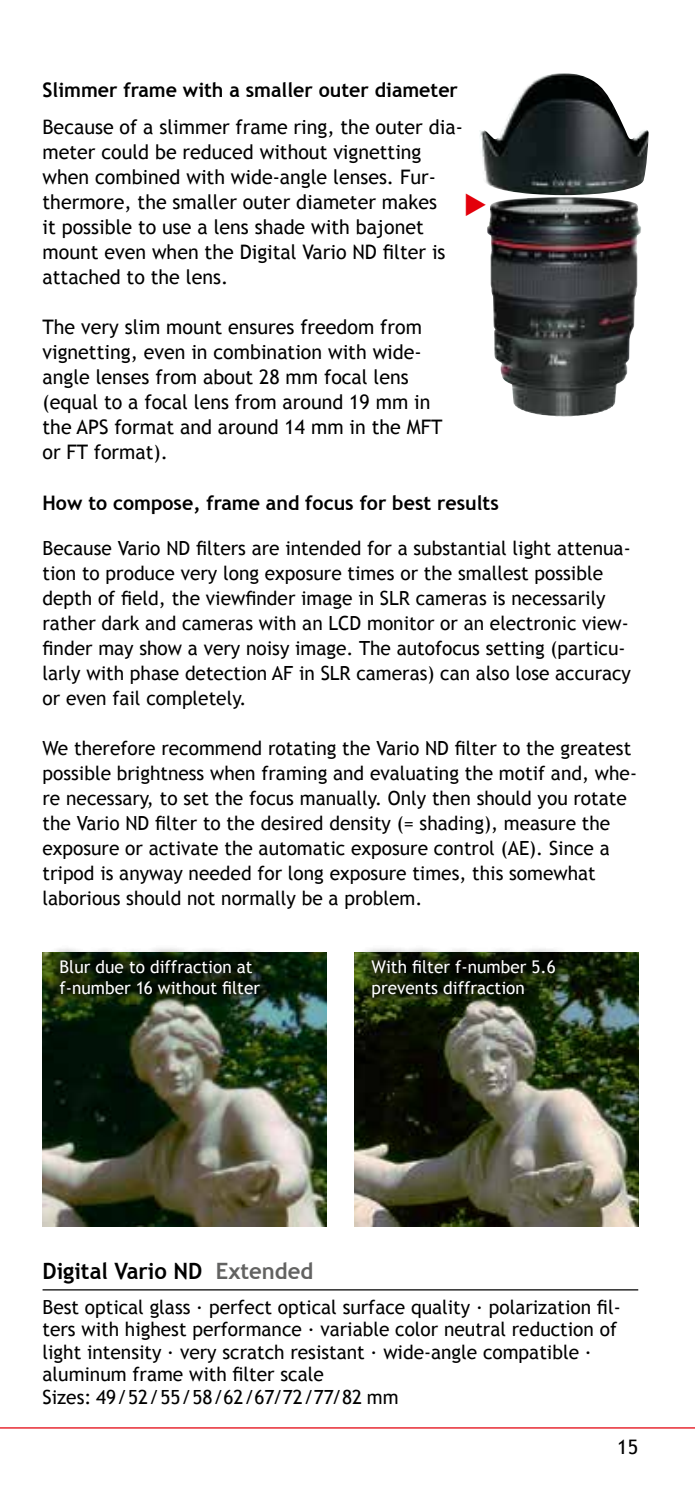
<style>
.page{position:relative;width:695px;height:1489px;background:#fff}
.page>*{position:absolute;margin:0;border:0;box-sizing:border-box;transform-origin:0 0}
.t1{font:700 22.5px "Trebuchet MS";color:#000}
.t2{font:20px/25px "Trebuchet MS";color:#000}
.t3{font:700 20px "Trebuchet MS";color:#000}
.t4{font:19.5px/25px "Trebuchet MS";color:#000}
.t5{font:17.5px/21px "Trebuchet MS";color:#fff}
.s1{color:#626261}
</style>
<div class="page">
<hr style="left:0;top:1427px;width:694px;height:1px;background:#e3000b">
<img style="left:487px;top:197px;width:108px;height:219px">
<img style="left:480px;top:73px;width:168px;height:122px">
<img style="left:354px;top:952px;width:284px;height:273px">
<img style="left:43px;top:952px;width:283px;height:273px">
<hr style="left:43px;top:1289px;width:595px;height:1px;background:#000">
<div style="left:357px;top:944px;width:213px;height:67px;background:#000;opacity:.8"></div>
<div style="left:46px;top:944px;width:228px;height:64px;background:#000;opacity:.8"></div>
<svg style="left:480px;top:192px;width:7px;height:3px"></svg>
<p class="t3" style="left:43px;top:77px;width:417px">Slimmer frame with a smaller outer diameter</p>
<p class="t2" style="left:43px;top:115px;width:422px">Because of a slimmer frame ring, the outer dia&shy;meter could be reduced without vignetting when combined with wide-angle lenses. Fur&shy;thermore, the smaller outer diameter makes<br>it possible to use a lens shade with bajonet mount even when the Digital Vario ND filter is attached to the lens.</p>
<p class="t2" style="left:43px;top:315px;width:401px">The very slim mount ensures freedom from vignetting, even in combination with wide&shy;angle lenses from about 28 mm focal lens (equal to a focal lens from around 19 mm in the APS format and around 14 mm in the MFT or FT format).</p>
<p class="t3" style="left:43px;top:490px;width:457px">How to compose, frame and focus for best results</p>
<p class="t4" style="left:43px;top:535px;width:590px">Because Vario ND filters are intended for a substantial light attenua&shy;tion to produce very long exposure times or the smallest possible depth of field, the viewfinder image in SLR cameras is necessarily rather dark and cameras with an LCD monitor or an electronic view&shy;finder may show a very noisy image. The autofocus setting (particu&shy;larly with phase detection AF in SLR cameras) can also lose accuracy or even fail completely.</p>
<p class="t4" style="left:43px;top:735px;width:596px">We therefore recommend rotating the Vario ND filter to the greatest possible brightness when framing and evaluating the motif and, whe&shy;re necessary, to set the focus manually. Only then should you rotate the Vario ND filter to the desired density (= shading), measure the exposure or activate the automatic exposure control (AE). Since a tripod is anyway needed for long exposure times, this somewhat laborious should not normally be a problem.</p>
<p class="t5" style="left:60px;top:956px;width:202px">Blur due to diffraction at f-number 16 without filter</p>
<p class="t5" style="left:371px;top:956px;width:186px">With filter f-number 5.6 prevents diffraction</p>
<p class="t1" style="left:43px;top:1256px;width:272px">Digital Vario ND <span class="s1">Extended</span></p>
<p class="t4" style="left:43px;top:1295px;width:579px;line-height:22.5px">Best optical glass · perfect optical surface quality · polarization fil&shy;ters with highest performance · variable color neutral reduction of light intensity · very scratch resistant · wide-angle compatible · aluminum frame with filter scale<br>Sizes: 49 / 52 / 55 / 58 / 62 / 67 / 72 / 77 / 82 mm</p>
<p class="t2" style="left:617px;top:1434px;width:22px">15</p>
</div>
